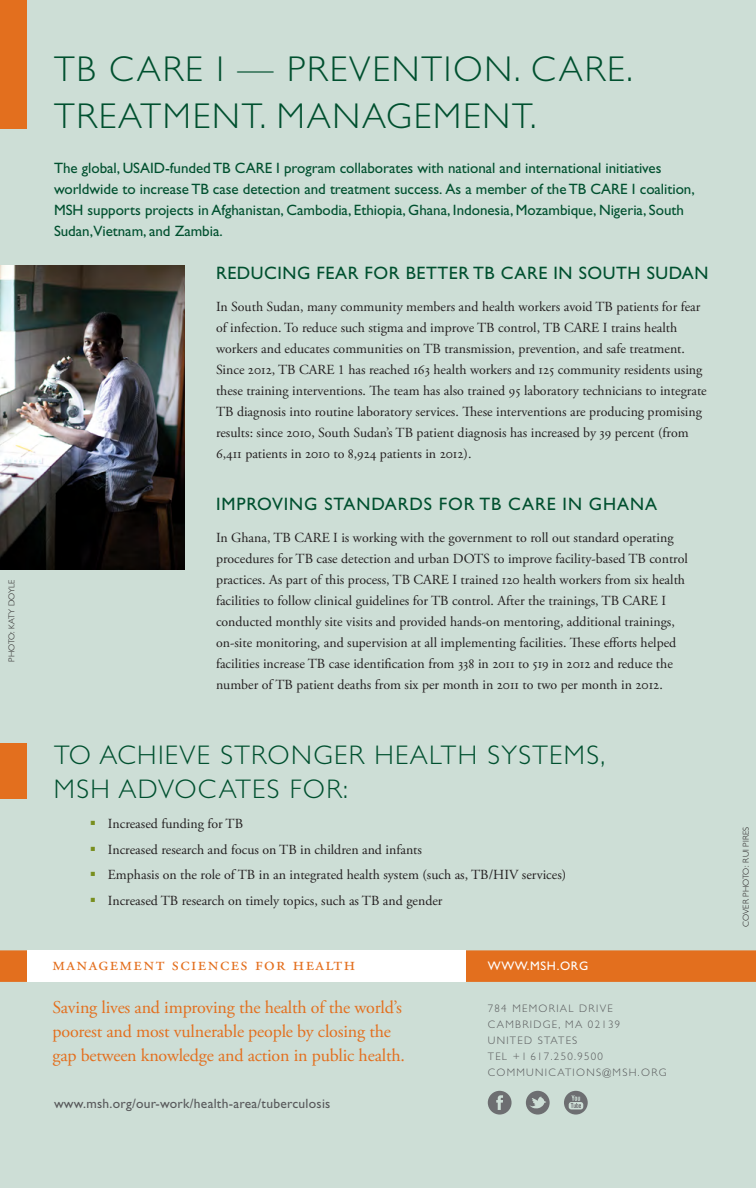
<style>
.page{position:relative;width:756px;height:1188px;background:#cdded6}
.page>*{position:absolute;margin:0;border:0;box-sizing:border-box;transform-origin:0 0}
.t1{font:300 36px "Gill Sans";letter-spacing:.05em;color:#00502f}
.t2{font:300 27px "Gill Sans";color:#00502f}
.t3{font:18.75px "Adobe Garamond Pro";letter-spacing:.075em;color:#e36f1e}
.t4{font:18px/24px "Adobe Garamond Pro";letter-spacing:-.01em;color:#e36f1e}
.t5{font:18px "Gill Sans";letter-spacing:.03em;color:#00502f}
.t6{font:18px "Gill Sans";letter-spacing:.05em;color:#00502f}
.t7{font:15px/21px "Gill Sans";color:#00502f}
.t8{font:13.8px/21px "Adobe Garamond Pro";color:#231f20}
.t9{font:13.5px "Gill Sans";letter-spacing:.02em;color:#58595b}
.t10{font:12.45px "Gill Sans";letter-spacing:.05em;color:#fff}
.t11{font:300 10.8px/16px "Gill Sans";letter-spacing:.12em;color:#58595b}
.t12{font:300 8.7px "Gill Sans";color:#231f20}
.s1{color:#788e1e}
</style>
<div class="page">
<div style="left:0;top:0;width:27px;height:129px;background:#e36f1e"></div>
<div style="left:0;top:950px;width:756px;height:32px;background:#e36f1e"></div>
<div style="left:27px;top:950px;width:438px;height:32px;background:#fff"></div>
<svg style="left:488px;top:1091px;width:24px;height:24px"></svg>
<svg style="left:526px;top:1091px;width:24px;height:24px"></svg>
<svg style="left:564px;top:1091px;width:24px;height:24px"></svg>
<img style="left:0;top:266px;width:184px;height:304px">
<div style="left:0;top:743px;width:27px;height:56px;background:#e36f1e"></div>
<p class="t12" style="left:7px;top:662px;width:83px;rotate:-90deg">PHOTO: KATY DOYLE</p>
<h1 class="t1" style="left:54px;top:49px;width:257px">TB CARE I — PREVENTION</h1>
<h1 class="t1" style="left:514px;top:49px;width:68px">. CARE</h1>
<h1 class="t1" style="left:627px;top:49px;width:8px">.</h1>
<h1 class="t1" style="left:54px;top:95px;width:47px">TREATMENT</h1>
<h1 class="t1" style="left:260px;top:95px;width:74px">. MANAGEMENT</h1>
<h1 class="t1" style="left:530px;top:95px;width:8px">.</h1>
<p class="t7" style="left:54px;top:158px;width:78px">The global, USAID</p>
<p class="t7" style="left:165px;top:158px;width:81px">-funded TB CAR</p>
<p class="t7" style="left:54px;top:158px;width:609px;text-indent:211px">E I program collaborates with national and international initiatives worldwide to increase TB case detection and treatment success. As a member of the TB CAR</p>
<p class="t7" style="left:620px;top:179px;width:76px">E I coalition,</p>
<p class="t7" style="left:54px;top:200px;width:631px;text-indent:34px">supports projects in Afghanistan, Cambodia, Ethiopia, Ghana, Indonesia, Mozambique, Nigeria, South<br>Sudan,Vietnam, and Zambia.</p>
<p class="t7" style="left:54px;top:200px;width:11px">MSH</p>
<h3 class="t5" style="left:216px;top:263px;width:201px">reducing fear for bette</h3>
<h3 class="t5" style="left:458px;top:263px;width:252px">r tb care in south sudan</h3>
<p class="t8" style="left:216px;top:296px;width:492px">In South Sudan, many community members and health workers avoid TB patients for fear of infection. To reduce such stigma and improve TB control, TB CARE I trains health workers and educates communities on TB transmission, prevention, and safe treatment.<br>Since 2012, TB CARE 1 has reached 163 health workers and 125 community residents using these training interventions. The team has also trained 95 laboratory technicians to integrate TB diagnosis into routine laboratory services. These interventions are producing promising results: since 2010, South Sudan’s TB patient diagnosis has increased by 39 percent (from 6,411 patients in 2010 to 8,924 patients in 2012).</p>
<h3 class="t6" style="left:216px;top:494px;width:443px">improving standards for tb care in ghana</h3>
<p class="t8" style="left:216px;top:527px;width:473px">In Ghana, TB CARE I is working with the government to roll out standard operating procedures for TB case detection and urban DOTS to improve facility-based TB control practices. As part of this process, TB CARE I trained 120 health workers from six health facilities to follow clinical guidelines for TB control. After the trainings, TB CARE I conducted monthly site visits and provided hands-on mentoring, additional trainings, on-site monitoring, and supervision at all implementing facilities. These efforts helped facilities increase TB case identification from 338 in 2011 to 519 in 2012 and reduce the number of TB patient deaths from six per month in 2011 to two per month in 2012.</p>
<h2 class="t2" style="left:54px;top:739px;width:63px">TO ACHIEVE</h2>
<h2 class="t2" style="left:220px;top:739px;width:19px">STRONGER</h2>
<h2 class="t2" style="left:374px;top:739px;width:18px">HEALTH</h2>
<h2 class="t2" style="left:487px;top:739px;width:48px">SYSTEMS</h2>
<h2 class="t2" style="left:600px;top:739px;width:6px">,</h2>
<h2 class="t2" style="left:54px;top:774px;width:19px">MSH</h2>
<h2 class="t2" style="left:118px;top:774px;width:19px">ADVOCATES</h2>
<h2 class="t2" style="left:290px;top:774px;width:60px">FOR:</h2>
<p class="t8" style="left:90px;top:814px;width:155px"><span class="s1">▪</span> Increased funding for TB</p>
<p class="t8" style="left:90px;top:839px;width:334px"><span class="s1">▪</span> Increased research and focus on TB in children and infants</p>
<p class="t8" style="left:90px;top:865px;width:478px"><span class="s1">▪</span> Emphasis on the role of TB in an integrated health system (such as, TB/HIV services)</p>
<p class="t8" style="left:90px;top:890px;width:354px"><span class="s1">▪</span> Increased TB research on timely topics, such as TB and gender</p>
<h3 class="t3" style="left:52px;top:953px;width:304px">management sciences for health</h3>
<p class="t10" style="left:488px;top:959px;width:102px">www.msh.org</p>
<h3 class="t4" style="left:52px;top:996px;width:354px">Saving lives and improving the health of the world’s poorest and most vulnerable people by closing the gap between knowledge and action in public health.</h3>
<p class="t11" style="left:488px;top:1000px;width:180px">784 MEMORIAL DRIVE<br>CAMBRIDGE, MA 02139<br>UNITED STATES<br>TEL + 1 617.250.9500<br>COMMUNICATIONS@MSH.ORG</p>
<p class="t9" style="left:54px;top:1096px;width:278px">www.msh.org/our-work/health-area/tuberculosis</p>
<p class="t12" style="left:741px;top:927px;width:101px;rotate:-90deg">COVER PHOTO: RUI PIRES</p>
</div>
